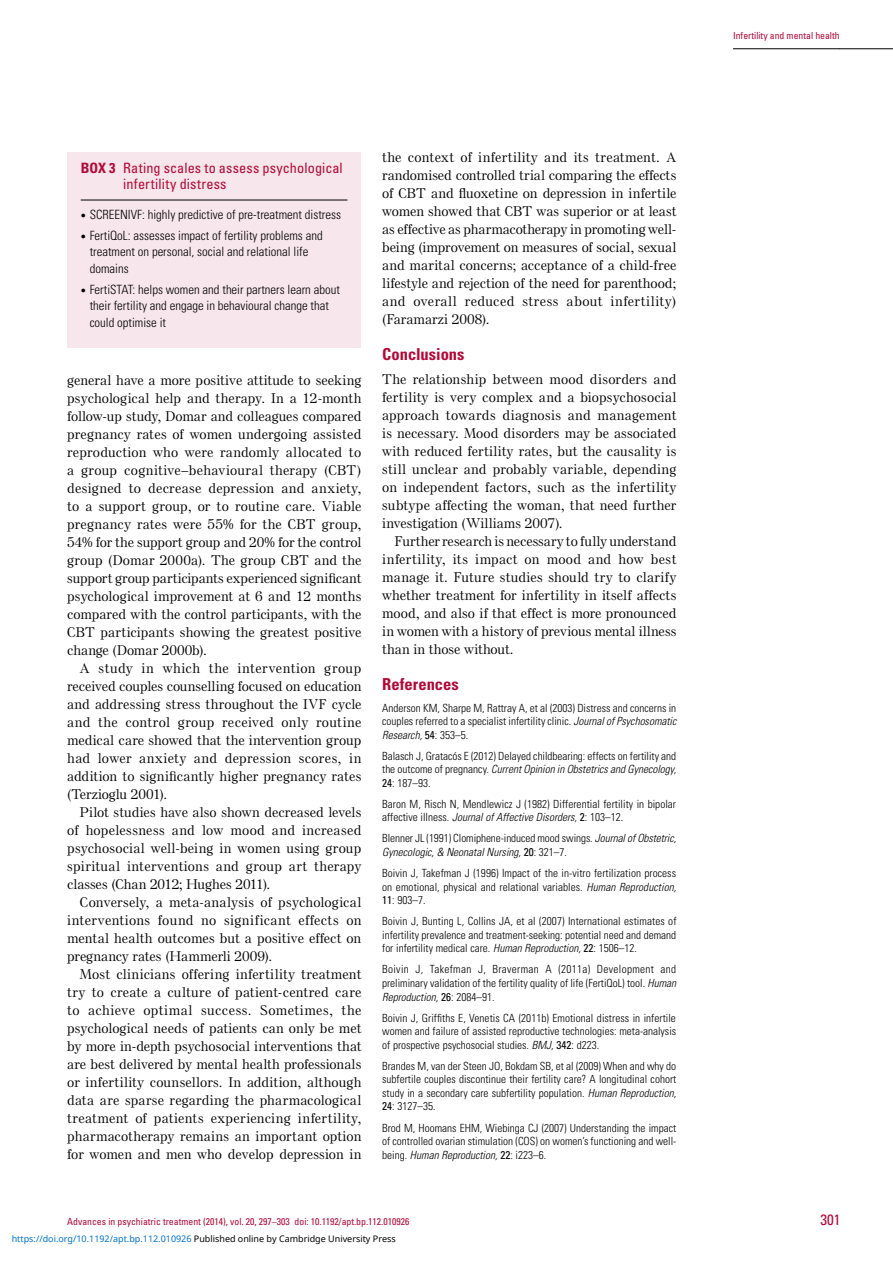
<style>
.page{position:relative;width:893px;height:1263px;background:#fff}
.page>*{position:absolute;margin:0;border:0;box-sizing:border-box;transform-origin:0 0}
.t1{font:700 condensed 16.5px "Univers LT Std";color:#b30838}
.t2{font:condensed 15px "Univers LT Std";color:#b30838}
.t3{font:condensed 14.25px/16.5px "Univers LT Std";letter-spacing:.01em;color:#b30838}
.t4{font:500 13.5px/18px "Else NPL Std";letter-spacing:.02em;color:#000;text-align:justify}
.t5{font:300 condensed 12.75px/16.5px "Univers LT Std";color:#000}
.t6{font:300 condensed 11.25px/13.5px "Univers LT Std";color:#000;text-align:justify}
.t7{font:condensed 9.75px "Univers LT Std";color:#b30838}
.t8{font:9px "Noto Sans";color:#0172cf}
.s1{font-weight:700}
.s2{font-family:"Newspaper Pi BT";font-weight:400;font-stretch:normal;font-size:7.5px}
.s3{font-style:italic}
.s4{font-weight:400}
.s5{color:#000}
</style>
<div class="page">
<hr style="left:733px;top:49px;width:107px;height:1px;background:#000">
<hr style="left:839px;top:49px;width:54px;height:1px;background:#000">
<div style="left:67px;top:152px;width:294px;height:196px;background:#f7e6eb"></div>
<hr style="left:81px;top:200px;width:266px;height:1px;background:#000">
<p class="t3" style="left:123px;top:159px;width:221px;text-indent:-42px"><span class="s1">BOX 3</span> Rating scales to assess psychological infertility distress</p>
<p class="t5" style="left:81px;top:206px;width:262px"><span class="s2">•</span> SCREENIVF: highly predictive of pre-treatment distress</p>
<p class="t5" style="left:90px;top:227px;width:234px;text-indent:-9px"><span class="s2">•</span> FertiQoL: assesses impact of fertility problems and treatment on personal, social and relational life domains</p>
<p class="t5" style="left:90px;top:281px;width:252px;text-indent:-9px"><span class="s2">•</span> FertiSTAT: helps women and their partners learn about their fertility and engage in behavioural change that could optimise it</p>
<p class="t4" style="left:67px;top:371px;width:296px">general have a more positive attitude to seeking psychological help and therapy. In a 12-month follow-up study, Domar and colleagues compared pregnancy rates of women undergoing assisted reproduction who were randomly allocated to a group cognitive–behavioural therapy (CBT) designed to decrease depression and anxiety, to a support group, or to routine care. Viable pregnancy rates were 55% for the CBT group, 54% for the support group and 20% for the control group (Domar 2000a). The group CBT and the support group participants experienced significant psychological improvement at 6 and 12 months compared with the control participants, with the CBT participants showing the greatest positive change (Domar 2000b).</p>
<p class="t4" style="left:67px;top:659px;width:296px;text-indent:13px">A study in which the intervention group received couples counselling focused on education and addressing stress throughout the IVF cycle and the control group received only routine medical care showed that the intervention group had lower anxiety and depression scores, in addition to significantly higher pregnancy rates (Terzioglu 2001).</p>
<p class="t4" style="left:67px;top:803px;width:295px;text-indent:13px">Pilot studies have also shown decreased levels of hopelessness and low mood and increased psychosocial well-being in women using group spiritual interventions and group art therapy classes (Chan 2012; Hughes 2011).</p>
<p class="t4" style="left:67px;top:893px;width:296px;text-indent:13px">Conversely, a meta-analysis of psychological interventions found no significant effects on mental health outcomes but a positive effect on pregnancy rates (Hammerli 2009).</p>
<p class="t4" style="left:67px;top:965px;width:296px;text-indent:13px">Most clinicians offering infertility treatment try to create a culture of patient-centred care to achieve optimal success. Sometimes, the psychological needs of patients can only be met by more in-depth psychosocial interventions that are best delivered by mental health professionals or infertility counsellors. In addition, although data are sparse regarding the pharmacological treatment of patients experiencing infertility, pharmacotherapy remains an important option for women and men who develop depression in</p>
<p class="t4" style="left:382px;top:148px;width:296px">the context of infertility and its treatment. A randomised controlled trial comparing the effects of CBT and fluoxetine on depression in infertile women showed that CBT was superior or at least as effective as pharmacotherapy in promoting well&shy;being (improvement on measures of social, sexual and marital concerns; acceptance of a child-free lifestyle and rejection of the need for parenthood; and overall reduced stress about infertility) (Faramarzi 2008).</p>
<p class="t1" style="left:382px;top:344px;width:84px">Conclusions</p>
<p class="t4" style="left:382px;top:370px;width:296px">The relationship between mood disorders and fertility is very complex and a biopsychosocial approach towards diagnosis and management is necessary. Mood disorders may be associated with reduced fertility rates, but the causality is still unclear and probably variable, depending on independent factors, such as the infertility subtype affecting the woman, that need further investigation (Williams 2007).</p>
<p class="t4" style="left:382px;top:532px;width:296px;text-indent:13px">Further research is necessary to fully understand infertility, its impact on mood and how best manage it. Future studies should try to clarify whether treatment for infertility in itself affects mood, and also if that effect is more pronounced in women with a history of previous mental illness than in those without.</p>
<p class="t1" style="left:382px;top:674px;width:78px">References</p>
<p class="t6" style="left:382px;top:701px;width:296px">Anderson KM, Sharpe M, Rattray A, et al (2003) Distress and concerns in couples referred to a specialist infertility clinic. <span class="s3">Journal of Psychosomatic Research,</span> <span class="s4">54</span>: 353–5.</p>
<p class="t6" style="left:382px;top:749px;width:296px">Balasch J, Gratacós E (2012) Delayed childbearing: effects on fertility and the outcome of pregnancy. <span class="s3">Current Opinion in Obstetrics and Gynecology, </span><span class="s4">24</span>: 187–93.</p>
<p class="t6" style="left:382px;top:797px;width:295px">Baron M, Risch N, Mendlewicz J (1982) Differential fertility in bipolar affective illness. <span class="s3">Journal of Affective Disorders,</span> <span class="s4">2</span>: 103–12.</p>
<p class="t6" style="left:382px;top:832px;width:295px">Blenner JL (1991) Clomiphene-induced mood swings. <span class="s3">Journal of Obstetric,<br>Gynecologic, &amp; Neonatal Nursing,</span> <span class="s4">20</span>: 321–7.</p>
<p class="t6" style="left:382px;top:866px;width:296px">Boivin J, Takefman J (1996) Impact of the in-vitro fertilization process on emotional, physical and relational variables. <span class="s3">Human Reproduction, </span><span class="s4">11</span>: 903–7.</p>
<p class="t6" style="left:382px;top:914px;width:296px">Boivin J, Bunting L, Collins JA, et al (2007) International estimates of infertility prevalence and treatment-seeking: potential need and demand for infertility medical care. <span class="s3">Human Reproduction,</span> <span class="s4">22</span>: 1506–12.</p>
<p class="t6" style="left:382px;top:963px;width:296px">Boivin J, Takefman J, Braverman A (2011a) Development and preliminary validation of the fertility quality of life (FertiQoL) tool. <span class="s3">Human Reproduction,</span> <span class="s4">26</span>: 2084–91.</p>
<p class="t6" style="left:382px;top:1011px;width:296px">Boivin J, Griffiths E, Venetis CA (2011b) Emotional distress in infertile women and failure of assisted reproductive technologies: meta-analysis of prospective psychosocial studies. <span class="s3">BMJ,</span> <span class="s4">342</span>: d223.</p>
<p class="t6" style="left:382px;top:1059px;width:296px">Brandes M, van der Steen JO, Bokdam SB, et al (2009) When and why do subfertile couples discontinue their fertility care? A longitudinal cohort study in a secondary care subfertility population. <span class="s3">Human Reproduction, </span><span class="s4">24</span>: 3127–35.</p>
<p class="t6" style="left:382px;top:1121px;width:296px">Brod M, Hoomans EHM, Wiebinga CJ (2007) Understanding the impact of controlled ovarian stimulation (COS) on women’s functioning and well&shy;being. <span class="s3">Human Reproduction,</span> <span class="s4">22</span>: i223–6.</p>
<p class="t7" style="left:733px;top:30px;width:108px">Infertility and mental health</p>
<p class="t7" style="left:67px;top:1216px;width:344px">Advances in psychiatric treatment (2014), vol. 20, 297–303 doi: 10.1192/apt.bp.112.010926</p>
<p class="t2" style="left:820px;top:1210px;width:21px">301</p>
<p class="t8" style="left:12px;top:1232px;width:386px">https://doi.org/10.1192/apt.bp.112.010926 <span class="s5">Published online by Cambridge University Press</span></p>
</div>
